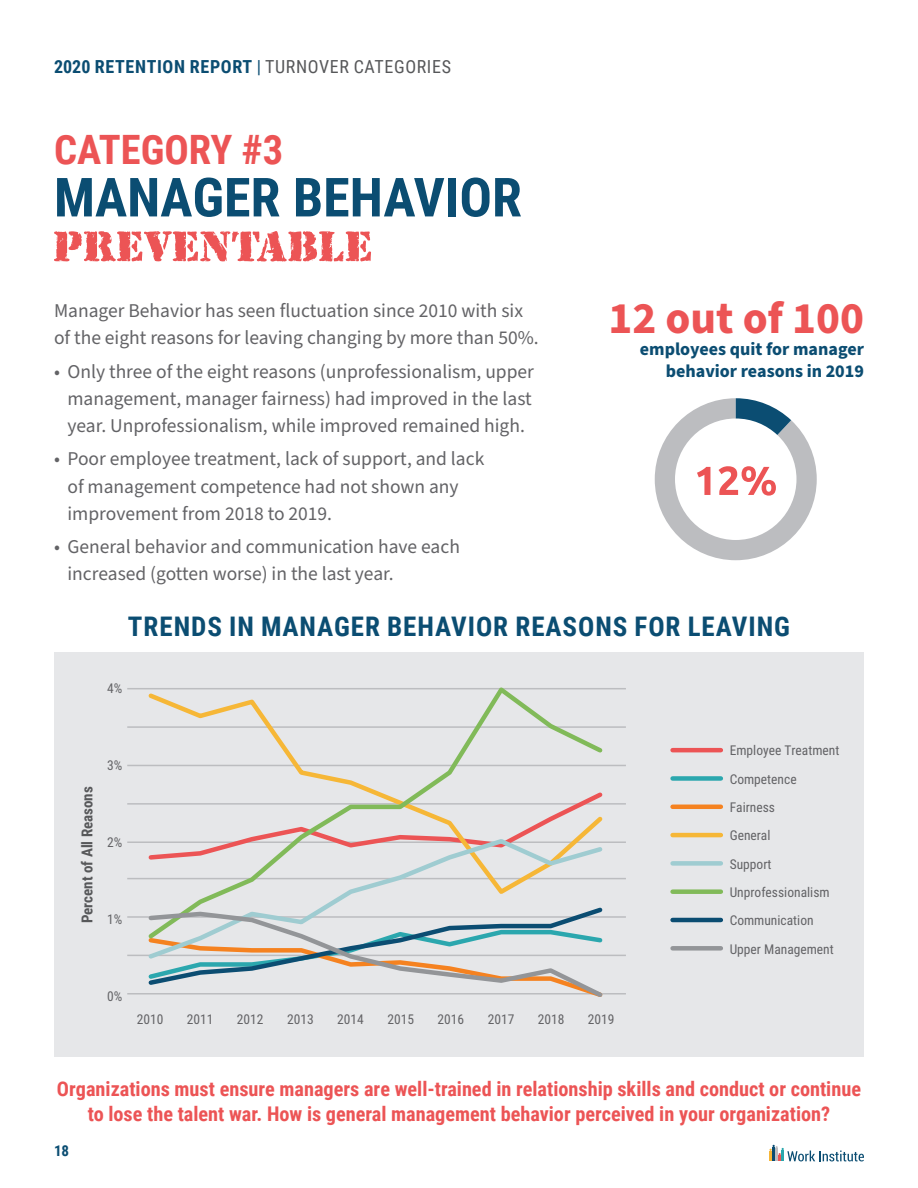
<style>
.page{position:relative;width:918px;height:1188px;background:#fff}
.page>*{position:absolute;margin:0;border:0;box-sizing:border-box;transform-origin:0 0}
.t1{font:700 54px "Roboto Condensed";color:#0b4d72}
.t2{font:700 45px "Source Sans Pro";color:#ec5455}
.t3{font:700 40.5px "Roboto Condensed";color:#ec5455}
.t4{font:700 27px "Roboto Condensed";letter-spacing:.035em;color:#0b4d72}
.t5{font:700 20.25px/24.3px "Roboto Condensed";color:#ec5455;text-align:center}
.t6{font:19.5px/27px "Source Sans Pro";color:#636366}
.t7{font:700 18px/21.6px "Source Sans Pro";color:#0b4d72;text-align:right}
.t8{font:700 18px "Roboto Condensed";letter-spacing:.035em;color:#0b4d72}
.t9{font:700 15px "Roboto Condensed";color:#57585a}
.t10{font:700 15px "Roboto Condensed";color:#0b4d72}
.t11{font:13.5px/28.3px "Roboto Condensed";color:#636366}
.s1{font-weight:400}
.s2{font-weight:400;color:#57585a}
</style>
<div class="page">
<svg style="left:769px;top:1145px;width:95px;height:16px"></svg>
<div style="left:54px;top:652px;width:810px;height:405px;background:#e6e7e9"></div>
<hr style="left:127px;top:955px;width:499px;height:1px;background:#bcbdc0">
<hr style="left:127px;top:916px;width:499px;height:2px;background:#bcbdc0">
<hr style="left:127px;top:878px;width:499px;height:1px;background:#bcbdc0">
<hr style="left:127px;top:841px;width:499px;height:2px;background:#bcbdc0">
<hr style="left:127px;top:803px;width:499px;height:2px;background:#bcbdc0">
<hr style="left:127px;top:765px;width:499px;height:1px;background:#bcbdc0">
<hr style="left:127px;top:726px;width:499px;height:2px;background:#bcbdc0">
<hr style="left:127px;top:688px;width:499px;height:1px;background:#bcbdc0">
<hr style="left:127px;top:993px;width:499px;height:2px;background:#bcbdc0">
<svg style="left:145px;top:687px;width:461px;height:217px"></svg>
<svg style="left:145px;top:904px;width:461px;height:93px"></svg>
<hr style="left:673px;top:748px;width:48px;height:4px;background:#ec5455">
<div style="left:673px;top:776px;width:48px;height:5px;background:#2ba7ae"></div>
<hr style="left:673px;top:805px;width:48px;height:4px;background:#f58220">
<hr style="left:673px;top:833px;width:48px;height:4px;background:#f6b737">
<div style="left:673px;top:861px;width:48px;height:5px;background:#9fccd1"></div>
<div style="left:673px;top:889px;width:48px;height:5px;background:#81ba59"></div>
<hr style="left:673px;top:918px;width:48px;height:4px;background:#0b4d72">
<div style="left:673px;top:946px;width:48px;height:5px;background:#939598"></div>
<svg style="left:54px;top:231px;width:317px;height:31px"></svg>
<svg style="left:655px;top:398px;width:162px;height:162px"></svg>
<p class="t8" style="left:54px;top:54px;width:398px">2020 RETENTION REPORT <span class="s1">|</span> <span class="s2">TURNOVER CATEGORIES</span></p>
<h3 class="t3" style="left:54px;top:121px;width:231px">CATEGORY #3</h3>
<h1 class="t1" style="left:54px;top:159px;width:469px">MANAGER BEHAVIOR</h1>
<p class="t6" style="left:54px;top:298px;width:486px">Manager Behavior has seen fluctuation since 2010 with six of the eight reasons for leaving changing by more than 50%.</p>
<p class="t6" style="left:54px;top:358px;width:482px;text-align:center">• Only three of the eight reasons (unprofessionalism, upper management, manager fairness) had improved in the last year. Unprofessionalism, while improved remained high.</p>
<p class="t6" style="left:67px;top:446px;width:418px;text-indent:-13px">• Poor employee treatment, lack of support, and lack of management competence had not shown any improvement from 2018 to 2019.</p>
<p class="t6" style="left:67px;top:534px;width:394px;text-indent:-13px">• General behavior and communication have each increased (gotten worse) in the last year.</p>
<h2 class="t2" style="left:609px;top:288px;width:257px">12 out of 100</h2>
<p class="t7" style="left:640px;top:339px;width:226px">employees quit for manager behavior reasons in 2019</p>
<h3 class="t4" style="left:128px;top:607px;width:664px">TRENDS IN MANAGER BEHAVIOR REASONS FOR LEAVING</h3>
<p class="t11" style="left:107px;top:674px;width:17px">4%</p>
<p class="t9" style="left:77px;top:923px;width:138px;rotate:-90deg">Percent of All Reasons</p>
<p class="t11" style="left:107px;top:750px;width:17px">3%</p>
<p class="t11" style="left:107px;top:827px;width:17px">2%</p>
<p class="t11" style="left:107px;top:904px;width:17px">1%</p>
<p class="t11" style="left:107px;top:981px;width:17px">0%</p>
<p class="t11" style="left:137px;top:1005px;width:28px">2010</p>
<p class="t11" style="left:187px;top:1005px;width:28px">2011</p>
<p class="t11" style="left:237px;top:1005px;width:28px">2012</p>
<p class="t11" style="left:287px;top:1005px;width:28px">2013</p>
<p class="t11" style="left:337px;top:1005px;width:28px">2014</p>
<p class="t11" style="left:387px;top:1005px;width:28px">2015</p>
<p class="t11" style="left:438px;top:1005px;width:28px">2016</p>
<p class="t11" style="left:488px;top:1005px;width:28px">2017</p>
<p class="t11" style="left:538px;top:1005px;width:28px">2018</p>
<p class="t11" style="left:588px;top:1005px;width:28px">2019</p>
<p class="t11" style="left:730px;top:736px;width:111px">Employee Treatment<br>Competence<br>Fairness<br>General<br>Support<br>Unprofessionalism<br>Communication<br>Upper Management</p>
<p class="t5" style="left:57px;top:1076px;width:806px">Organizations must ensure managers are well-trained in relationship skills and conduct or continue to lose the talent war. How is general management behavior perceived in your organization?</p>
<p class="t10" style="left:54px;top:1141px;width:17px">18</p>
</div>
